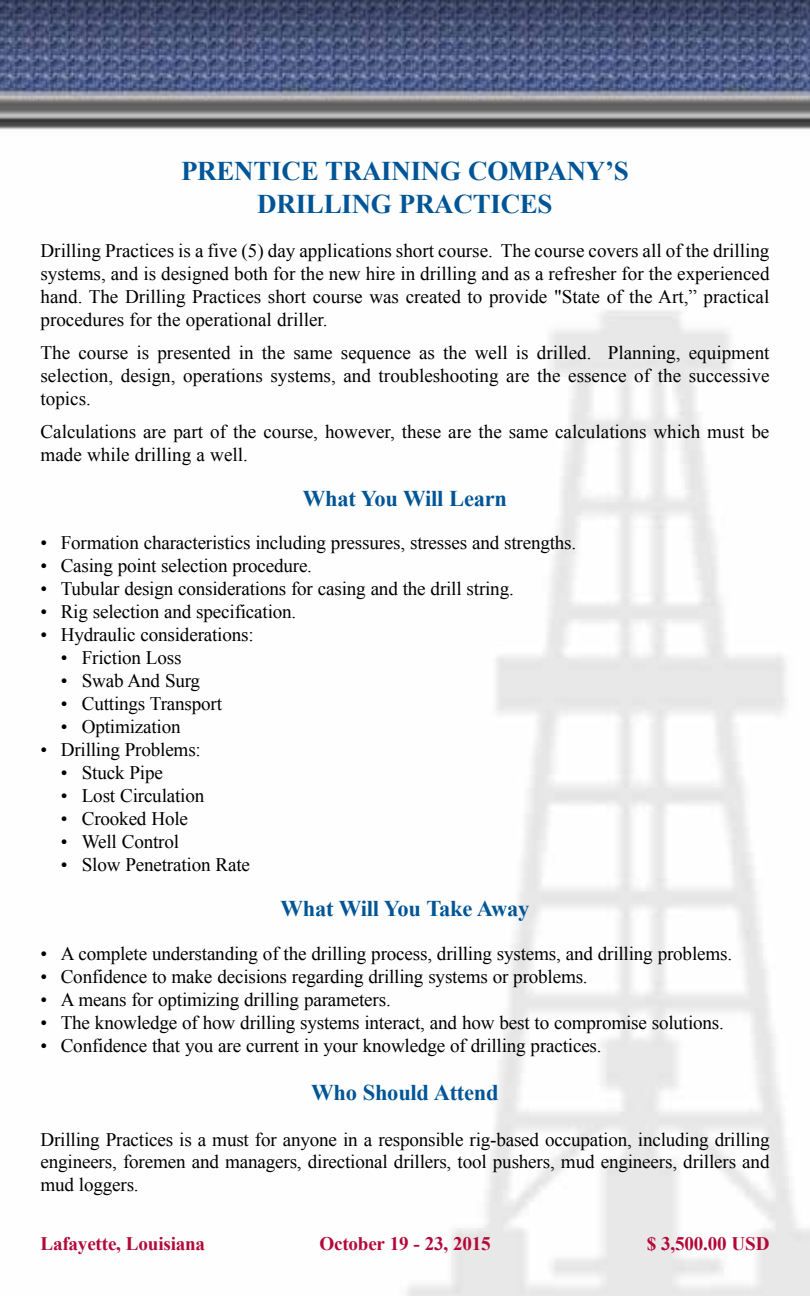
<style>
.page{position:relative;width:810px;height:1296px;background:#fff}
.page>*{position:absolute;margin:0;border:0;box-sizing:border-box;transform-origin:0 0}
.t1{font:700 27px "Times New Roman";letter-spacing:-.01em;color:#005596}
.t2{font:700 22.5px "Times New Roman";letter-spacing:-.01em;color:#005596}
.t3{font:19.12px/22.9px "Times New Roman";letter-spacing:-.01em;color:#000;text-align:justify}
.t4{font:700 19.12px "Times New Roman";letter-spacing:-.01em;color:#b30838}
</style>
<div class="page">
<img style="left:0;top:0;width:810px;height:1296px">
<h1 class="t1" style="left:181px;top:156px;width:35px">Prentice</h1>
<h1 class="t1" style="left:325px;top:156px;width:36px">Training</h1>
<h1 class="t1" style="left:468px;top:156px;width:40px">Compan</h1>
<h1 class="t1" style="left:586px;top:156px;width:40px">y’s</h1>
<h1 class="t1" style="left:257px;top:188px;width:297px">DRILLING PRACTICES</h1>
<p class="t3" style="left:40px;top:239px;width:731px">Drilling Practices is a five (5) day applications short course. The course covers all of the drilling systems, and is designed both for the new hire in drilling and as a refresher for the experienced hand. The Drilling Practices short course was created to provide "State of the Art,” practical procedures for the operational driller.</p>
<p class="t3" style="left:40px;top:341px;width:731px">The course is presented in the same sequence as the well is drilled. Planning, equipment selection, design, operations systems, and troubleshooting are the essence of the successive topics.</p>
<p class="t3" style="left:40px;top:420px;width:730px">Calculations are part of the course, however, these are the same calculations which must be made while drilling a well.</p>
<p class="t2" style="left:303px;top:486px;width:206px">What You Will Learn</p>
<p class="t3" style="left:40px;top:531px;width:537px">• Formation characteristics including pressures, stresses and strengths.</p>
<p class="t3" style="left:40px;top:554px;width:273px">• Casing point selection procedure.</p>
<p class="t3" style="left:40px;top:577px;width:475px">• Tubular design considerations for casing and the drill string.</p>
<p class="t3" style="left:40px;top:600px;width:257px">• Rig selection and specification.</p>
<p class="t3" style="left:40px;top:623px;width:215px">• Hydraulic considerations:</p>
<p class="t3" style="left:61px;top:646px;width:122px">• Friction Loss</p>
<p class="t3" style="left:61px;top:669px;width:141px">• Swab And Surg</p>
<p class="t3" style="left:61px;top:692px;width:163px">• Cuttings Transport</p>
<p class="t3" style="left:61px;top:715px;width:121px">• Optimization</p>
<p class="t3" style="left:40px;top:738px;width:162px">• Drilling Problems:</p>
<p class="t3" style="left:61px;top:761px;width:104px">• Stuck Pipe</p>
<p class="t3" style="left:61px;top:784px;width:145px">• Lost Circulation</p>
<p class="t3" style="left:61px;top:807px;width:129px">• Crooked Hole</p>
<p class="t3" style="left:61px;top:829px;width:120px">• Well Control</p>
<p class="t3" style="left:61px;top:852px;width:191px">• Slow Penetration Rate</p>
<p class="t2" style="left:280px;top:895px;width:251px">What Will You Take Away</p>
<p class="t3" style="left:40px;top:942px;width:693px">• A complete understanding of the drilling process, drilling systems, and drilling problems.</p>
<p class="t3" style="left:40px;top:965px;width:549px">• Confidence to make decisions regarding drilling systems or problems.</p>
<p class="t3" style="left:40px;top:988px;width:352px">• A means for optimizing drilling parameters.</p>
<p class="t3" style="left:40px;top:1011px;width:685px">• The knowledge of how drilling systems interact, and how best to compromise solutions.</p>
<p class="t3" style="left:40px;top:1034px;width:563px">• Confidence that you are current in your knowledge of drilling practices.</p>
<p class="t2" style="left:311px;top:1079px;width:189px">Who Should Attend</p>
<p class="t3" style="left:40px;top:1127px;width:731px">Drilling Practices is a must for anyone in a responsible rig-based occupation, including drilling engineers, foremen and managers, directional drillers, tool pushers, mud engineers, drillers and mud loggers.</p>
<p class="t4" style="left:40px;top:1233px;width:166px">Lafayette, Louisiana</p>
<p class="t4" style="left:319px;top:1233px;width:173px">October 19 - 23, 2015</p>
<p class="t4" style="left:647px;top:1233px;width:124px">$ 3,500.00 USD</p>
</div>
